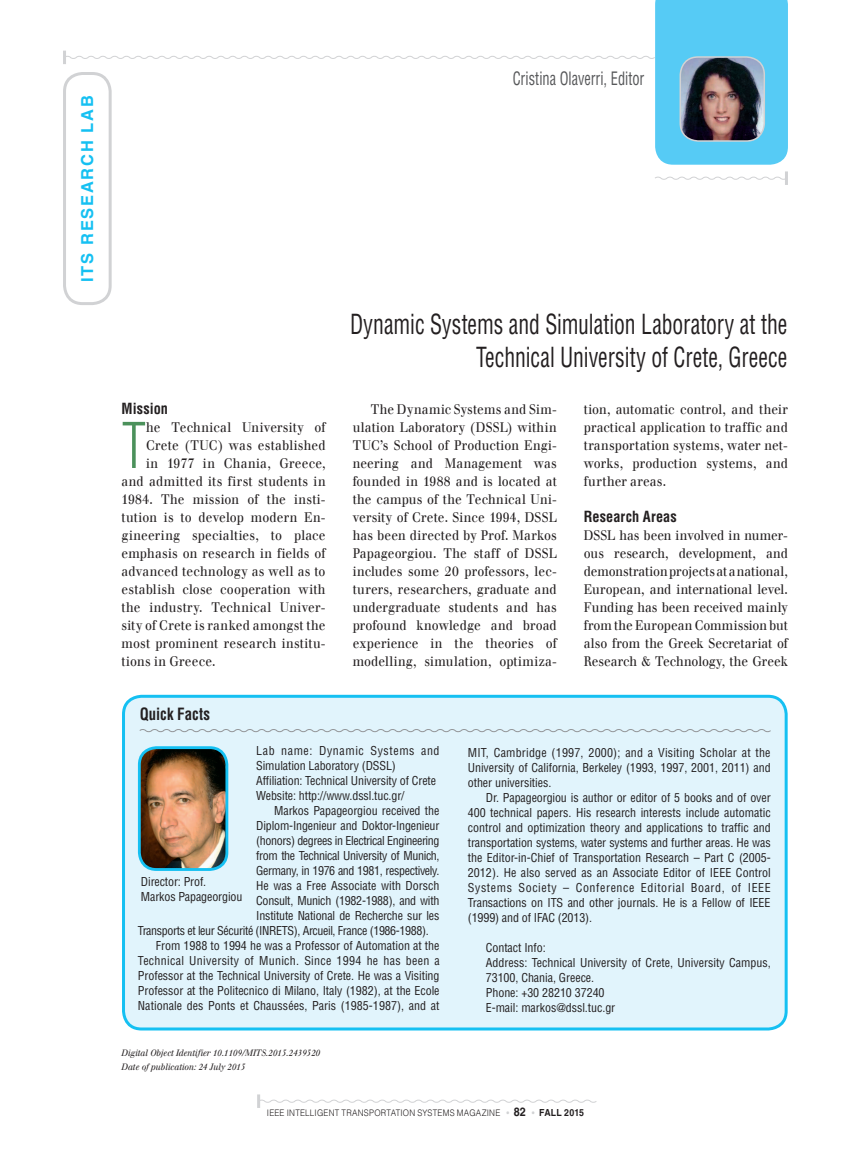
<style>
.page{position:relative;width:851px;height:1161px;background:#fff}
.page>*{position:absolute;margin:0;border:0;box-sizing:border-box;transform-origin:0 0}
.t1{font:300 condensed 61.5px "Helvetica LT Std";color:#4b915b;scale:.9 1}
.t2{font:condensed 27px/33px "Helvetica LT Std";color:#231f20;text-align:right;scale:.8 1}
.t3{font:condensed 18px "Helvetica LT Std";color:#57585a;scale:.8 1}
.t4{font:700 16.5px "Helvetica LT Std";letter-spacing:.105em;color:#15c0f2}
.t5{font:700 condensed 16.5px "Helvetica LT Std";letter-spacing:.005em;color:#231f20;scale:.9 1}
.t6{font:700 condensed 15px "Helvetica LT Std";letter-spacing:.005em;color:#231f20;scale:.95 1}
.t7{font:13.5px/18px "Walbaum Com";letter-spacing:.015em;color:#231f20;text-align:justify;scale:.9 1}
.t8{font:condensed 12px/15px "Helvetica LT Std";letter-spacing:-.005em;color:#231f20}
.t9{font:condensed 12px "Helvetica LT Std";letter-spacing:-.03em;color:#231f20}
.t10{font:condensed 12px "Helvetica LT Std";letter-spacing:.025em;color:#231f20}
.t11{font:700 9.75px "Helvetica LT Std";color:#231f20;scale:.9 1}
.t12{font:italic 9px/13.5px "Walbaum Com";color:#231f20;scale:.9 1}
.t13{font:300 9px "Helvetica LT Std";letter-spacing:.03em;color:#231f20;scale:.9 1}
.s1{font-weight:400;color:#d1d2d4}
.s2{font-weight:700;font-size:12px}
.s3{font-weight:700;font-size:9.75px}
</style>
<div class="page">
<svg style="left:655px;top:176px;width:129px;height:4px"></svg>
<svg style="left:784px;top:171px;width:4px;height:14px"></svg>
<div style="left:63px;top:72px;width:49px;height:233px;border:3px solid #d1d2d4;border-radius:18px"></div>
<svg style="left:63px;top:0;width:725px;height:165px"></svg>
<svg style="left:260px;top:1099px;width:337px;height:4px"></svg>
<hr style="left:257px;top:1094px;width:3px;height:14px;background:#d1d2d4">
<div style="left:123px;top:696px;width:663px;height:333px;background:#e1f4fc;border-radius:18px"></div>
<div style="left:122px;top:695px;width:665px;height:336px;border:3px solid #15c0f2;border-radius:18px"></div>
<svg style="left:139px;top:729px;width:632px;height:4px"></svg>
<img style="left:139px;top:749px;width:88px;height:121px">
<div style="left:138px;top:746px;width:90px;height:125px;border:3px solid #15c0f2;border-radius:17px"></div>
<h3 class="t4" style="left:77px;top:282px;width:189px;rotate:-90deg">ITS RESEARCH LAB</h3>
<h3 class="t3" style="left:513px;top:67px;width:166px">Cristina Olaverri, Editor</h3>
<p class="t6" style="left:122px;top:399px;width:50px">Mission</p>
<h1 class="t1" style="left:122px;top:407px;width:29px">T</h1>
<p class="t7" style="left:146px;top:418px;width:201px">he Technical University of</p>
<p class="t7" style="left:146px;top:436px;width:201px">Crete (TUC) was established</p>
<p class="t7" style="left:146px;top:454px;width:201px">in 1977 in Chania, Greece,</p>
<p class="t7" style="left:121px;top:472px;width:228px">and admitted its first students in</p>
<p class="t7" style="left:121px;top:490px;width:228px">1984. The mission of the insti-</p>
<p class="t7" style="left:121px;top:508px;width:228px">tution is to develop modern En-</p>
<p class="t7" style="left:121px;top:526px;width:228px">gineering specialties, to place</p>
<p class="t7" style="left:121px;top:544px;width:228px">emphasis on research in fields of</p>
<p class="t7" style="left:121px;top:562px;width:228px">advanced technology as well as to</p>
<p class="t7" style="left:121px;top:580px;width:228px">establish close cooperation with</p>
<p class="t7" style="left:121px;top:598px;width:228px">the industry. Technical Univer-</p>
<p class="t7" style="left:121px;top:616px;width:228px">sity of Crete is ranked amongst the</p>
<p class="t7" style="left:121px;top:634px;width:228px">most prominent research institu-</p>
<p class="t7" style="left:121px;top:652px;width:106px">tions in Greece.</p>
<h3 class="t5" style="left:140px;top:704px;width:80px">Quick Facts</h3>
<h2 class="t2" style="left:350px;top:308px;width:548px">Dynamic Systems and Simulation Laboratory at the<br>Technical University of Crete, Greece</h2>
<p class="t7" style="left:353px;top:400px;width:228px;text-indent:18px">The Dynamic Systems and Sim&shy;ulation Laboratory (DSSL) within TUC’s School of Production Engi&shy;neering and Management was founded in 1988 and is located at the campus of the Technical Uni&shy;versity of Crete. Since 1994, DSSL has been directed by Prof. Markos Papageorgiou. The staff of DSSL includes some 20 professors, lec&shy;turers, researchers, graduate and undergraduate students and has profound knowledge and broad experience in the theories of modelling, simulation, optimiza-</p>
<p class="t7" style="left:583px;top:400px;width:228px">tion, automatic control, and their practical application to traffic and transportation systems, water net&shy;works, production systems, and further areas.</p>
<p class="t6" style="left:584px;top:507px;width:99px">Research Areas</p>
<p class="t7" style="left:584px;top:526px;width:228px">DSSL has been involved in numer&shy;ous research, development, and demonstration projects at a national, European, and international level.<br>Funding has been received mainly from the European Commission but also from the Greek Secretariat of Research &amp; Technology, the Greek</p>
<p class="t8" style="left:256px;top:743px;width:185px">Lab name: Dynamic Systems and Simulation Laboratory (DSSL)<br>Affiliation: Technical University of Crete Website: http://www.dssl.tuc.gr/</p>
<p class="t8" style="left:274px;top:803px;width:167px">Markos Papageorgiou received the</p>
<p class="t8" style="left:256px;top:818px;width:185px">Diplom-Ingenieur and Doktor-Ingenieur</p>
<p class="t9" style="left:256px;top:833px;width:185px">(honors) degrees in Electrical Engineering</p>
<p class="t9" style="left:256px;top:848px;width:185px">from the Technical University of Munich,</p>
<p class="t9" style="left:256px;top:863px;width:185px">Germany, in 1976 and 1981, respectively.</p>
<p class="t8" style="left:256px;top:878px;width:185px">He was a Free Associate with Dorsch</p>
<p class="t8" style="left:256px;top:893px;width:185px">Consult, Munich (1982-1988), and with</p>
<p class="t8" style="left:256px;top:908px;width:185px">Institute National de Recherche sur les</p>
<p class="t9" style="left:138px;top:923px;width:292px">Transports et leur Sécurité (INRETS), Arcueil, France (1986-1988).</p>
<p class="t8" style="left:156px;top:938px;width:285px">From 1988 to 1994 he was a Professor of Automation at the</p>
<p class="t10" style="left:138px;top:953px;width:303px">Technical University of Munich. Since 1994 he has been a</p>
<p class="t8" style="left:138px;top:968px;width:303px">Professor at the Technical University of Crete. He was a Visiting</p>
<p class="t8" style="left:138px;top:983px;width:303px">Professor at the Politecnico di Milano, Italy (1982), at the Ecole</p>
<p class="t8" style="left:138px;top:998px;width:303px">Nationale des Ponts et Chaussées, Paris (1985-1987), and at</p>
<p class="t8" style="left:141px;top:874px;width:103px">Director: Prof.<br>Markos Papageorgiou</p>
<p class="t12" style="left:122px;top:1046px;width:222px">Digital Object Identifier 10.1109/MITS.2015.2439520<br>Date of publication: 24 July 2015</p>
<p class="t8" style="left:468px;top:745px;width:304px;text-align:justify">MIT, Cambridge (1997, 2000); and a Visiting Scholar at the University of California, Berkeley (1993, 1997, 2001, 2011) and other universities.</p>
<p class="t8" style="left:468px;top:790px;width:304px;text-align:justify;text-indent:18px">Dr. Papageorgiou is author or editor of 5 books and of over 400 technical papers. His research interests include automatic control and optimization theory and applications to traffic and transportation systems, water systems and further areas. He was the Editor-in-Chief of Transportation Research – Part C (2005- 2012). He also served as an Associate Editor of IEEE Control Systems Society – Conference Editorial Board, of IEEE Transactions on ITS and other journals. He is a Fellow of IEEE (1999) and of IFAC (2013).</p>
<p class="t8" style="left:486px;top:940px;width:286px">Contact Info:<br>Address: Technical University of Crete, University Campus,<br>73100, Chania, Greece.<br>Phone: +30 28210 37240<br>E-mail: markos@dssl.tuc.gr</p>
<p class="t13" style="left:267px;top:1107px;width:316px">IEEE INTELLI GENT TRANSPORTATI ON SYSTEMS MAGAZI NE <span class="s1">•</span> <span class="s2">82</span> <span class="s1">•</span> <span class="s3">fall</span></p>
<p class="t11" style="left:564px;top:1107px;width:23px">2015</p>
</div>
